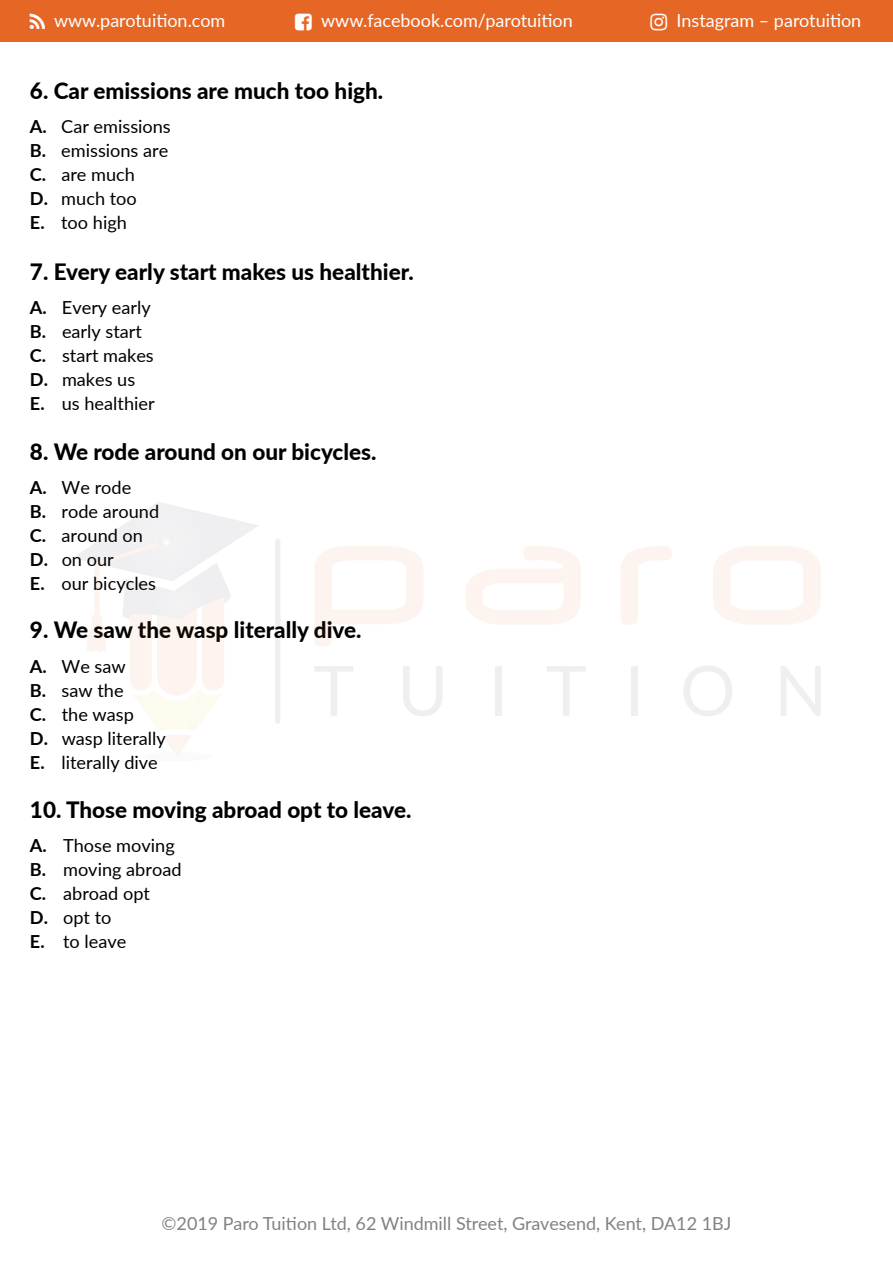
<style>
.page{position:relative;width:893px;height:1263px;background:#fff}
.page>*{position:absolute;margin:0;border:0;box-sizing:border-box;transform-origin:0 0}
.t1{font:800 22.5px "Lato";color:#000}
.t2{font:18px/24px "Lato";color:#000}
.t3{font:18px "Lato";color:#fff}
.t4{font:18px "Lato";color:#808285}
.s1{font-weight:700}
</style>
<div class="page">
<div style="left:0;top:0;width:893px;height:41px;background:#e66725"></div>
<svg style="left:315px;top:546px;width:108px;height:101px"></svg>
<svg style="left:466px;top:546px;width:115px;height:79px"></svg>
<svg style="left:621px;top:546px;width:51px;height:79px"></svg>
<svg style="left:713px;top:546px;width:108px;height:79px"></svg>
<svg style="left:314px;top:666px;width:39px;height:50px"></svg>
<svg style="left:403px;top:666px;width:39px;height:50px"></svg>
<div style="left:496px;top:666px;width:6px;height:50px;background:#efeff1"></div>
<svg style="left:547px;top:666px;width:39px;height:50px"></svg>
<div style="left:631px;top:666px;width:7px;height:50px;background:#efeff1"></div>
<svg style="left:684px;top:666px;width:48px;height:50px"></svg>
<svg style="left:781px;top:666px;width:40px;height:50px"></svg>
<div style="left:275px;top:541px;width:5px;height:180px;background:#efeff1"></div>
<div style="left:141px;top:752px;width:72px;height:9px;background:#fafafb;border-radius:50%"></div>
<svg style="left:73px;top:502px;width:186px;height:252px"></svg>
<p class="t3" style="left:54px;top:7px;width:173px">www.parotuition.com</p>
<p class="t3" style="left:321px;top:8px;width:253px">www.facebook.com/parotuition</p>
<p class="t3" style="left:677px;top:8px;width:186px">Instagram – parotuition</p>
<p class="t1" style="left:30px;top:74px;width:355px">6. Car emissions are much too high.</p>
<p class="t2" style="left:30px;top:114px;width:142px"><span class="s1">A.</span> Car emissions<br><span class="s1">B.</span> emissions are<br><span class="s1">C.</span> are much<br><span class="s1">D.</span> much too<br><span class="s1">E.</span> too high</p>
<p class="t1" style="left:30px;top:255px;width:385px">7. Every early start makes us healthier.</p>
<p class="t2" style="left:30px;top:295px;width:126px"><span class="s1">A.</span> Every early<br><span class="s1">B.</span> early start<br><span class="s1">C.</span> start makes<br><span class="s1">D.</span> makes us<br><span class="s1">E.</span> us healthier</p>
<p class="t1" style="left:30px;top:435px;width:348px">8. We rode around on our bicycles.</p>
<p class="t2" style="left:30px;top:475px;width:131px"><span class="s1">A.</span> We rode<br><span class="s1">B.</span> rode around<br><span class="s1">C.</span> around on<br><span class="s1">D.</span> on our<br><span class="s1">E.</span> our bicycles</p>
<p class="t1" style="left:30px;top:613px;width:333px">9. We saw the wasp literally dive.</p>
<p class="t2" style="left:30px;top:653px;width:137px"><span class="s1">A.</span> We saw<br><span class="s1">B.</span> saw the<br><span class="s1">C.</span> the wasp<br><span class="s1">D.</span> wasp literally<br><span class="s1">E.</span> literally dive</p>
<p class="t1" style="left:30px;top:793px;width:383px">10. Those moving abroad opt to leave.</p>
<p class="t2" style="left:30px;top:833px;width:153px"><span class="s1">A.</span> Those moving<br><span class="s1">B.</span> moving abroad<br><span class="s1">C.</span> abroad opt<br><span class="s1">D.</span> opt to<br><span class="s1">E.</span> to leave</p>
<p class="t4" style="left:162px;top:1210px;width:571px">©2019 Paro Tuition Ltd, 62 Windmill Street, Gravesend, Kent, DA12 1BJ</p>
</div>
